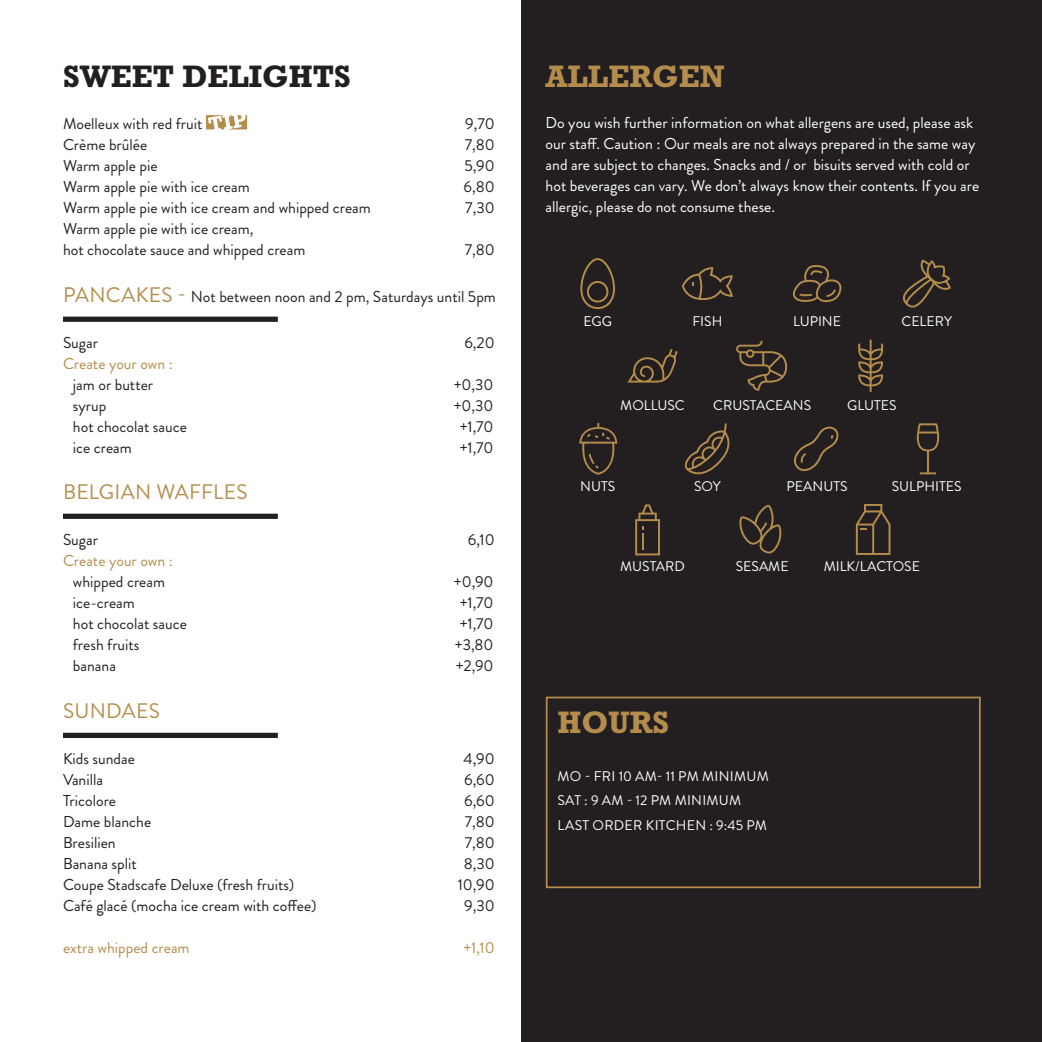
<style>
.page{position:relative;width:1042px;height:1042px;background:#fff}
.page>*{position:absolute;margin:0;border:0;box-sizing:border-box;transform-origin:0 0}
.t1{font:700 31.5px "Rockwell";color:#231f20}
.t2{font:700 31.5px "Rockwell";color:#b48d4c}
.t3{font:21px "Brandon Grotesque";letter-spacing:.01em;color:#b48d4c}
.t4{font:15.75px/21px "Brandon Grotesque";color:#231f20}
.t5{font:15.75px/21px "Brandon Grotesque";color:#fff}
.t6{font:15.75px "Brandon Grotesque";color:#b48d4c}
.t7{font:14px "Brandon Grotesque";color:#fff}
.t8{font:14px/24.2px "Brandon Grotesque";letter-spacing:.02em;color:#fff}
.s1{font-size:21px;color:#b48d4c}
</style>
<div class="page">
<div style="left:63px;top:317px;width:215px;height:5px;background:#231f20"></div>
<div style="left:63px;top:514px;width:215px;height:5px;background:#231f20"></div>
<div style="left:63px;top:733px;width:215px;height:5px;background:#231f20"></div>
<svg style="left:206px;top:115px;width:41px;height:14px"></svg>
<div style="left:521px;top:0;width:521px;height:1042px;background:#231f20"></div>
<div style="left:546px;top:696px;width:434px;height:192px;border:2px solid #b48d4c"></div>
<svg style="left:580px;top:258px;width:35px;height:51px"></svg>
<svg style="left:682px;top:267px;width:51px;height:33px"></svg>
<svg style="left:793px;top:265px;width:49px;height:37px"></svg>
<svg style="left:903px;top:260px;width:48px;height:48px"></svg>
<svg style="left:736px;top:341px;width:51px;height:50px"></svg>
<svg style="left:858px;top:340px;width:25px;height:52px"></svg>
<svg style="left:628px;top:349px;width:50px;height:33px"></svg>
<svg style="left:579px;top:423px;width:38px;height:52px"></svg>
<svg style="left:684px;top:423px;width:46px;height:51px"></svg>
<svg style="left:794px;top:427px;width:45px;height:44px"></svg>
<svg style="left:916px;top:423px;width:24px;height:51px"></svg>
<svg style="left:856px;top:504px;width:34px;height:51px"></svg>
<svg style="left:739px;top:504px;width:43px;height:49px"></svg>
<svg style="left:635px;top:504px;width:25px;height:51px"></svg>
<h1 class="t1" style="left:63px;top:58px;width:289px">SWEET DELIGHTS</h1>
<p class="t4" style="left:63px;top:114px;width:141px">Moelleux with red fruit</p>
<p class="t4" style="left:465px;top:114px;width:31px">9,70</p>
<p class="t4" style="left:63px;top:135px;width:86px">Crème brûlée</p>
<p class="t4" style="left:465px;top:135px;width:31px">7,80</p>
<p class="t4" style="left:63px;top:156px;width:96px">Warm apple pie</p>
<p class="t4" style="left:464px;top:156px;width:32px">5,90</p>
<p class="t4" style="left:63px;top:177px;width:188px">Warm apple pie with ice cream</p>
<p class="t4" style="left:464px;top:177px;width:33px">6,80</p>
<p class="t4" style="left:63px;top:198px;width:309px">Warm apple pie with ice cream and whipped cream</p>
<p class="t4" style="left:465px;top:198px;width:31px">7,30</p>
<p class="t4" style="left:63px;top:219px;width:244px">Warm apple pie with ice cream,<br>hot chocolate sauce and whipped cream</p>
<p class="t4" style="left:465px;top:240px;width:31px">7,80</p>
<p class="t4" style="left:63px;top:286px;width:434px"><span class="s1">PANCAKES -</span> Not between noon and 2 pm, Saturdays until 5pm</p>
<p class="t4" style="left:63px;top:332px;width:37px">Sugar</p>
<p class="t4" style="left:464px;top:332px;width:32px">6,20</p>
<p class="t6" style="left:63px;top:352px;width:111px">Create your own :</p>
<p class="t4" style="left:73px;top:374px;width:82px">jam or butter</p>
<p class="t4" style="left:454px;top:374px;width:41px">+0,30</p>
<p class="t4" style="left:73px;top:395px;width:35px">syrup</p>
<p class="t4" style="left:454px;top:395px;width:41px">+0,30</p>
<p class="t4" style="left:73px;top:416px;width:116px">hot chocolat sauce</p>
<p class="t4" style="left:460px;top:416px;width:35px">+1,70</p>
<p class="t4" style="left:73px;top:437px;width:60px">ice cream</p>
<p class="t4" style="left:460px;top:437px;width:35px">+1,70</p>
<h2 class="t3" style="left:63px;top:477px;width:186px">BELGIAN WAFFLES</h2>
<p class="t4" style="left:63px;top:529px;width:37px">Sugar</p>
<p class="t4" style="left:468px;top:529px;width:28px">6,10</p>
<p class="t6" style="left:63px;top:549px;width:111px">Create your own :</p>
<p class="t4" style="left:73px;top:571px;width:94px">whipped cream</p>
<p class="t4" style="left:454px;top:571px;width:41px">+0,90</p>
<p class="t4" style="left:73px;top:592px;width:63px">ice-cream</p>
<p class="t4" style="left:460px;top:592px;width:35px">+1,70</p>
<p class="t4" style="left:73px;top:613px;width:116px">hot chocolat sauce</p>
<p class="t4" style="left:460px;top:613px;width:35px">+1,70</p>
<p class="t4" style="left:73px;top:634px;width:68px">fresh fruits</p>
<p class="t4" style="left:455px;top:634px;width:40px">+3,80</p>
<p class="t4" style="left:73px;top:655px;width:45px">banana</p>
<p class="t4" style="left:456px;top:655px;width:39px">+2,90</p>
<h2 class="t3" style="left:63px;top:696px;width:98px">SUNDAES</h2>
<p class="t4" style="left:63px;top:748px;width:73px">Kids sundae</p>
<p class="t4" style="left:463px;top:748px;width:33px">4,90</p>
<p class="t4" style="left:63px;top:769px;width:42px">Vanilla</p>
<p class="t4" style="left:464px;top:769px;width:32px">6,60</p>
<p class="t4" style="left:63px;top:790px;width:55px">Tricolore</p>
<p class="t4" style="left:464px;top:790px;width:32px">6,60</p>
<p class="t4" style="left:63px;top:811px;width:90px">Dame blanche</p>
<p class="t4" style="left:465px;top:811px;width:31px">7,80</p>
<p class="t4" style="left:63px;top:832px;width:54px">Bresilien</p>
<p class="t4" style="left:465px;top:832px;width:31px">7,80</p>
<p class="t4" style="left:63px;top:853px;width:75px">Banana split</p>
<p class="t4" style="left:464px;top:853px;width:33px">8,30</p>
<p class="t4" style="left:63px;top:874px;width:233px">Coupe Stadscafe Deluxe (fresh fruits)</p>
<p class="t4" style="left:458px;top:874px;width:38px">10,90</p>
<p class="t4" style="left:63px;top:895px;width:255px">Café glacé (mocha ice cream with coffee)</p>
<p class="t4" style="left:464px;top:895px;width:32px">9,30</p>
<p class="t6" style="left:63px;top:936px;width:128px">extra whipped cream</p>
<p class="t6" style="left:463px;top:936px;width:33px">+1,10</p>
<h1 class="t2" style="left:546px;top:58px;width:181px">ALLERGEN</h1>
<p class="t5" style="left:546px;top:113px;width:435px">Do you wish further information on what allergens are used, please ask our staff. Caution : Our meals are not always prepared in the same way and are subject to changes. Snacks and / or bisuits served with cold or hot beverages can vary. We don’t always know their contents. If you are allergic, please do not consume these.</p>
<p class="t7" style="left:583px;top:312px;width:30px">EGG</p>
<p class="t7" style="left:692px;top:312px;width:32px">FISH</p>
<p class="t7" style="left:793px;top:312px;width:50px">LUPINE</p>
<p class="t7" style="left:901px;top:312px;width:52px">CELERY</p>
<p class="t7" style="left:620px;top:395px;width:66px">MOLLUSC</p>
<p class="t7" style="left:713px;top:395px;width:99px">CRUSTACEANS</p>
<p class="t7" style="left:847px;top:395px;width:51px">GLUTES</p>
<p class="t7" style="left:580px;top:476px;width:37px">NUTS</p>
<p class="t7" style="left:694px;top:476px;width:28px">SOY</p>
<p class="t7" style="left:786px;top:476px;width:62px">PEANUTS</p>
<p class="t7" style="left:892px;top:476px;width:71px">SULPHITES</p>
<p class="t7" style="left:620px;top:556px;width:66px">MUSTARD</p>
<p class="t7" style="left:736px;top:556px;width:54px">SESAME</p>
<p class="t7" style="left:824px;top:556px;width:98px">MILK/LACTOSE</p>
<h1 class="t2" style="left:557px;top:703px;width:113px">HOURS</h1>
<p class="t8" style="left:557px;top:764px;width:213px">MO - FRI 10 AM- 11 PM MINIMUM<br>SAT : 9 AM - 12 PM MINIMUM<br>LAST ORDER KITCHEN : 9:45 PM</p>
</div>
